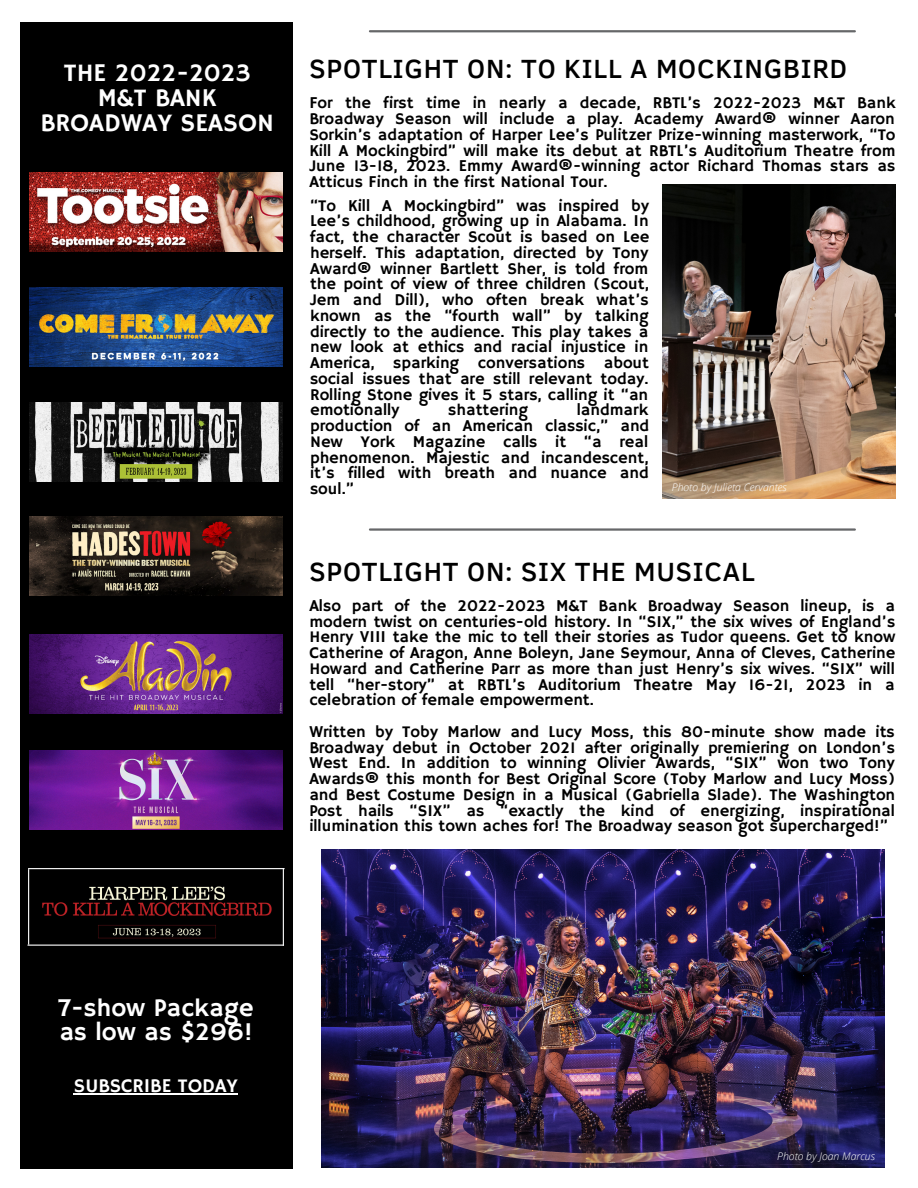
<style>
.page{position:relative;width:918px;height:1188px;background:#fff}
.page>*{position:absolute;margin:0;border:0;box-sizing:border-box;transform-origin:0 0}
.t1{font:500 27px "Clear Sans";letter-spacing:.03em;color:#000}
.t2{font:25.5px/24.8px "Hammersmith One";color:#fff;text-align:center}
.t3{font:19.5px "Hammersmith One";color:#fff}
.t4{font:16.5px/15.8px "Hammersmith One";color:#000;text-align:justify}
.t5{font:italic 300 10.5px "Open Sans";color:#fff}
</style>
<div class="page">
<img style="left:663px;top:185px;width:233px;height:314px">
<hr style="left:370px;top:528px;width:485px;height:3px;background:#666769">
<div style="left:20px;top:22px;width:272px;height:1146px;background:#000"></div>
<img style="left:29px;top:173px;width:253px;height:78px">
<img style="left:29px;top:287px;width:253px;height:79px">
<img style="left:29px;top:403px;width:253px;height:79px">
<img style="left:29px;top:516px;width:253px;height:79px">
<img style="left:29px;top:635px;width:253px;height:78px">
<img style="left:30px;top:869px;width:253px;height:76px">
<hr style="left:74px;top:1093px;width:164px;height:1px;background:#fff">
<img style="left:29px;top:751px;width:253px;height:79px">
<hr style="left:28px;top:868px;width:257px;height:1px;background:#fff">
<hr style="left:28px;top:945px;width:256px;height:1px;background:#fff">
<hr style="left:28px;top:869px;width:1px;height:76px;background:#fff">
<hr style="left:283px;top:868px;width:1px;height:78px;background:#fff">
<hr style="left:370px;top:30px;width:485px;height:2px;background:#666769">
<img style="left:322px;top:849px;width:562px;height:319px">
<h2 class="t2" style="left:40px;top:62px;width:235px">THE 2022-2023<br>M&amp;T BANK<br>BROADWAY SEASON</h2>
<h1 class="t1" style="left:309px;top:49px;width:539px">SPOTLIGHT ON: TO KILL A MOCKINGBIRD</h1>
<p class="t4" style="left:309px;top:96px;width:588px">For the first time in nearly a decade, RBTL’s 2022-2023 M&amp;T Bank Broadway Season will include a play. Academy Award® winner Aaron Sorkin’s adaptation of Harper Lee’s Pulitzer Prize-winning masterwork, “To Kill A Mockingbird” will make its debut at RBTL’s Auditorium Theatre from June 13-18, 2023. Emmy Award®-winning actor Richard Thomas stars as Atticus Finch in the first National Tour.</p>
<p class="t4" style="left:310px;top:198px;width:341px">“To Kill A Mockingbird” was inspired by Lee’s childhood, growing up in Alabama. In fact, the character Scout is based on Lee herself. This adaptation, directed by Tony Award® winner Bartlett Sher, is told from the point of view of three children (Scout, Jem and Dill), who often break what’s known as the “fourth wall” by talking directly to the audience. This play takes a new look at ethics and racial injustice in America, sparking conversations about social issues that are still relevant today.<br>Rolling Stone gives it 5 stars, calling it “an emotionally</p>
<p class="t4" style="left:448px;top:403px;width:81px">shattering</p>
<p class="t4" style="left:310px;top:403px;width:341px;text-indent:267px">landmark production of an American classic,” and New York Magazine calls it “a real phenomenon. Majestic and incandescent, it’s filled with breath and nuance and soul.”</p>
<p class="t5" style="left:672px;top:480px;width:117px">Photo by Julieta Cervantes</p>
<h1 class="t1" style="left:309px;top:552px;width:447px">SPOTLIGHT ON: SIX THE MUSICAL</h1>
<p class="t4" style="left:309px;top:598px;width:588px">Also part of the 2022-2023 M&amp;T Bank Broadway Season lineup, is a modern twist on centuries-old history. In “SIX,” the six wives of England’s Henry VIII take the mic to tell their stories as Tudor queens. Get to know Catherine of Aragon, Anne Boleyn, Jane Seymour, Anna of Cleves, Catherine Howard and Catherine Parr as more than just Henry’s six wives. “SIX” will tell “her-story” at RBTL’s Auditorium Theatre May 16-21, 2023 in a celebration of female empowerment.</p>
<p class="t4" style="left:309px;top:724px;width:587px">Written by Toby Marlow and Lucy Moss, this 80-minute show made its Broadway debut in October 2021 after originally premiering on London’s West End. In addition to winning Olivier Awards, “SIX” won two Tony Awards® this month for Best Original Score (Toby Marlow and Lucy Moss) and Best Costume Design in a Musical (Gabriella Slade). The Washington Post hails “SIX” as “exactly the kind of energizing, inspirational illumination this town aches for! The Broadway season got supercharged!”</p>
<h2 class="t2" style="left:58px;top:996px;width:197px;text-align:left">7-show Package as low as $296!</h2>
<p class="t3" style="left:74px;top:1075px;width:166px">SUBSCRIBE TODAY</p>
<p class="t5" style="left:777px;top:1148px;width:99px">Photo by Joan Marcus</p>
</div>
